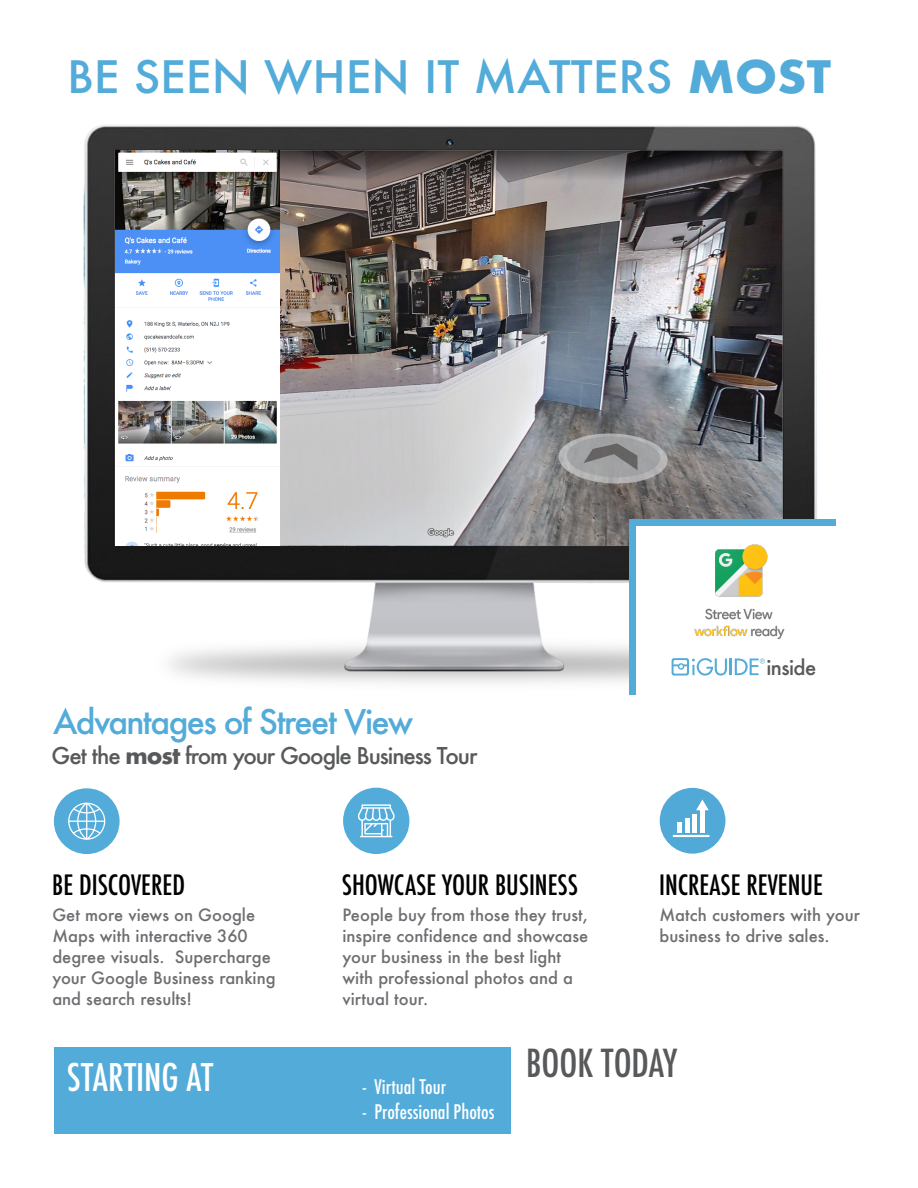
<style>
.page{position:relative;width:918px;height:1188px;background:#fff}
.page>*{position:absolute;margin:0;border:0;box-sizing:border-box;transform-origin:0 0}
.t1{font:500 43.5px "Futura";color:#53abd9;scale:1.05 1}
.t2{font:500 condensed 37.5px "Futura";color:#58595b}
.t3{font:500 condensed 37.05px "Futura";color:#fff}
.t4{font:500 33px "Futura";letter-spacing:-.05em;color:#53abd9}
.t5{font:500 condensed 27.3px "Futura";color:#000}
.t6{font:500 22.5px "Futura";letter-spacing:-.05em;color:#58595b}
.t7{font:500 20.25px "Futura";letter-spacing:-.03em;color:#58595b}
.t8{font:500 condensed 19.65px "Futura";color:#fff}
.t9{font:500 16.5px/21px "Futura";color:#6d6e71}
.s1{font-weight:700}
</style>
<div class="page">
<div style="left:54px;top:788px;width:66px;height:66px;background:#53abd9;border-radius:50%"></div>
<svg style="left:68px;top:803px;width:37px;height:37px"></svg>
<div style="left:54px;top:1047px;width:456px;height:86px;background:#53abd9"></div>
<div style="left:343px;top:788px;width:66px;height:66px;background:#53abd9;border-radius:50%"></div>
<svg style="left:358px;top:804px;width:37px;height:33px"></svg>
<img style="left:83px;top:125px;width:734px;height:558px">
<img style="left:116px;top:150px;width:163px;height:395px">
<div style="left:629px;top:519px;width:206px;height:176px;background:#53abd9"></div>
<div style="left:636px;top:526px;width:220px;height:171px;background:#fff"></div>
<svg style="left:672px;top:658px;width:93px;height:18px"></svg>
<svg style="left:559px;top:433px;width:109px;height:51px;background:#969696"></svg>
<div style="left:660px;top:788px;width:65px;height:66px;background:#51a9d7;border-radius:50%"></div>
<hr style="left:673px;top:835px;width:37px;height:2px;background:#fff">
<div style="left:677px;top:823px;width:5px;height:10px;background:#fff"></div>
<div style="left:685px;top:818px;width:5px;height:15px;background:#fff"></div>
<div style="left:692px;top:814px;width:5px;height:19px;background:#fff"></div>
<div style="left:700px;top:806px;width:5px;height:27px;background:#fff"></div>
<svg style="left:696px;top:799px;width:13px;height:11px"></svg>
<img style="left:694px;top:544px;width:91px;height:96px">
<h1 class="t1" style="left:67px;top:47px;width:729px">BE SEEN WHEN IT MATTERS <span class="s1">MOST</span></h1>
<h3 class="t4" style="left:53px;top:700px;width:362px">Advantages of Street View</h3>
<h3 class="t6" style="left:52px;top:740px;width:427px">Get the <span class="s1">most</span> from your Google Business Tour</h3>
<h3 class="t5" style="left:52px;top:867px;width:134px">BE DISCOVERED</h3>
<p class="t9" style="left:52px;top:904px;width:225px">Get more views on Google<br>Maps with interactive 360 degree visuals. Supercharge your Google Business ranking and search results!</p>
<h3 class="t5" style="left:342px;top:868px;width:238px">SHOWCASE YOUR BUSINESS</h3>
<p class="t9" style="left:342px;top:904px;width:247px">People buy from those they trust, inspire confidence and showcase your business in the best light with professional photos and a virtual tour.</p>
<p class="t7" style="left:767px;top:654px;width:51px">inside</p>
<h3 class="t5" style="left:659px;top:867px;width:165px">INCREASE REVENUE</h3>
<p class="t9" style="left:659px;top:904px;width:202px">Match customers with your business to drive sales.</p>
<h3 class="t3" style="left:67px;top:1054px;width:148px">STARTING AT</h3>
<p class="t8" style="left:363px;top:1074px;width:85px">- Virtual Tour</p>
<p class="t8" style="left:363px;top:1099px;width:133px">- Professional Photos</p>
<h2 class="t2" style="left:526px;top:1039px;width:153px">BOOK TODAY</h2>
</div>
